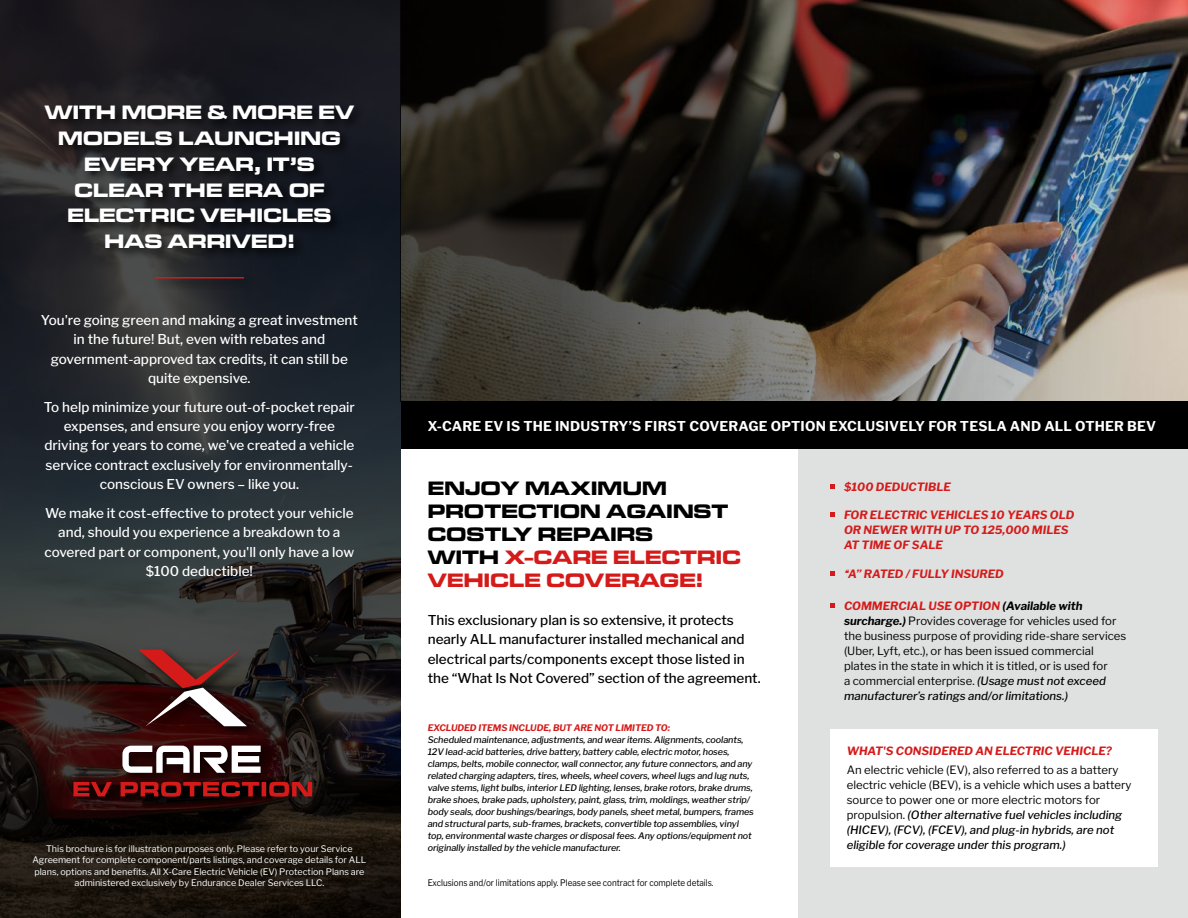
<style>
.page{position:relative;width:1188px;height:918px;background:#fff}
.page>*{position:absolute;margin:0;border:0;box-sizing:border-box;transform-origin:0 0}
.t1{font:20.1px/26px "Microgramma D Bold Exte";letter-spacing:.02em;color:#fff;text-align:center}
.t2{font:20.1px/23.1px "Microgramma D Bold Exte";letter-spacing:.02em;color:#000}
.t3{font:500 13.5px/19.5px "Libre Franklin";color:#fff;text-align:center}
.t4{font:500 13.5px/19.5px "Libre Franklin";color:#000}
.t5{font:700 13.5px "Libre Franklin";letter-spacing:.015em;color:#fff}
.t6{font:11.4px/15px "Libre Franklin";color:#000}
.t7{font:italic 700 11.4px/15px "Libre Franklin";color:#d41b1a}
.t8{font:italic 500 9px/12px "Libre Franklin";letter-spacing:-.01em;color:#000}
.t9{font:9px/11.4px "Libre Franklin";color:#fff;text-align:center}
.t10{font:9px "Libre Franklin";color:#000;scale:.9 1}
.t11{font:italic 700 9px "Libre Franklin";letter-spacing:-.01em;color:#d41b1a}
.s1{color:#d41b1a}
.s2{font-weight:700;font-style:italic;color:#d41b1a}
.s3{font-weight:700;font-style:italic}
.s4{font-weight:500;font-style:italic}
</style>
<div class="page">
<div style="left:798px;top:402px;width:390px;height:516px;background:#dfe0e0"></div>
<div style="left:400px;top:401px;width:788px;height:48px;background:#000"></div>
<svg style="left:0;top:0;width:401px;height:918px;background:#232325"></svg>
<div style="left:137px;top:646px;width:122px;height:93px;background:#000;opacity:.75"></div>
<svg style="left:139px;top:650px;width:108px;height:76px;background:#5e3938"></svg>
<div style="left:70px;top:742px;width:255px;height:68px;background:#000;opacity:.75"></div>
<svg style="left:73px;top:782px;width:239px;height:15px;background:#77100f"></svg>
<svg style="left:122px;top:746px;width:139px;height:27px"></svg>
<div style="left:43px;top:102px;width:323px;height:159px;background:#000;opacity:.75"></div>
<div style="left:153px;top:274px;width:103px;height:17px;background:#000;opacity:.75"></div>
<hr style="left:155px;top:277px;width:89px;height:2px;background:#d41b1a">
<img style="left:400px;top:0;width:788px;height:401px">
<svg style="left:831px;top:484px;width:4px;height:5px"></svg>
<svg style="left:831px;top:513px;width:4px;height:4px"></svg>
<svg style="left:831px;top:571px;width:4px;height:5px"></svg>
<svg style="left:831px;top:603px;width:4px;height:5px"></svg>
<div style="left:831px;top:729px;width:327px;height:137px;background:#fff"></div>
<h1 class="t1" style="left:45px;top:98px;width:311px">WITH MORE &amp; MORE EV<br>MODELS LAUNCHING<br>EVERY YEAR, IT’S<br>CLEAR THE ERA OF<br>ELECTRIC VEHICLES<br>HAS ARRIVED!</h1>
<h2 class="t3" style="left:41px;top:310px;width:319px">You're going green and making a great investment in the future! But, even with rebates and government-approved tax credits, it can still be quite expensive.</h2>
<h2 class="t3" style="left:44px;top:397px;width:312px">To help minimize your future out-of-pocket repair expenses, and ensure you enjoy worry-free driving for years to come, we've created a vehicle service contract exclusively for environmentally&shy;conscious EV owners – like you.</h2>
<h2 class="t3" style="left:44px;top:503px;width:311px">We make it cost-effective to protect your vehicle and, should you experience a breakdown to a covered part or component, you'll only have a low $100 deductible!</h2>
<p class="t9" style="left:32px;top:843px;width:335px">This brochure is for illustration purposes only. Please refer to your Service Agreement for complete component/parts listings, and coverage details for ALL plans, options and benefits. All X-Care Electric Vehicle (EV) Protection Plans are administered exclusively by Endurance Dealer Services LLC.</p>
<h2 class="t5" style="left:428px;top:418px;width:730px">X-CARE EV IS THE INDUSTRY’S FIRST COVERAGE OPTION EXCLUSIVELY FOR TESLA AND ALL OTHER BEV</h2>
<h1 class="t2" style="left:428px;top:476px;width:314px">ENJOY MAXIMUM<br>PROTECTION AGAINST<br>COSTLY REPAIRS<br>WITH <span class="s1">X-CARE ELECTRIC<br>VEHICLE COVERAGE!</span></h1>
<p class="t7" style="left:844px;top:479px;width:109px">$100 DEDUCTIBLE</p>
<p class="t7" style="left:844px;top:508px;width:232px">FOR ELECTRIC VEHICLES 10 YEARS OLD<br>OR NEWER WITH UP TO 125,000 MILES<br>AT TIME OF SALE</p>
<p class="t7" style="left:844px;top:566px;width:161px">“A” RATED / FULLY INSURED</p>
<p class="t6" style="left:844px;top:598px;width:284px"><span class="s2">COMMERCIAL USE OPTION</span> <span class="s3">(Available with surcharge.)</span> Provides coverage for vehicles used for the business purpose of providing ride-share services (Uber, Lyft, etc.), or has been issued commercial plates in the state in which it is titled, or is used for<br>a commercial enterprise. <span class="s4">(Usage must not exceed manufacturer’s ratings and/or limitations.)</span></p>
<h2 class="t4" style="left:428px;top:610px;width:334px">This exclusionary plan is so extensive, it protects nearly ALL manufacturer installed mechanical and electrical parts/components except those listed in the “What Is Not Covered” section of the agreement.</h2>
<p class="t11" style="left:428px;top:722px;width:244px">EXCLUDED ITEMS INCLUDE, BUT ARE NOT LIMITED TO:</p>
<p class="t8" style="left:428px;top:733px;width:328px">Scheduled maintenance, adjustments, and wear items. Alignments, coolants, 12V lead-acid batteries, drive battery, battery cable, electric motor, hoses, clamps, belts, mobile connector, wall connector, any future connectors, and any related charging adapters, tires, wheels, wheel covers, wheel lugs and lug nuts, valve stems, light bulbs, interior LED lighting, lenses, brake rotors, brake drums, brake shoes, brake pads, upholstery, paint, glass, trim, moldings, weather strip/ body seals, door bushings/bearings, body panels, sheet metal, bumpers, frames and structural parts, sub-frames, brackets, convertible top assemblies, vinyl top, environmental waste charges or disposal fees. Any options/equipment not originally installed by the vehicle manufacturer.</p>
<p class="t7" style="left:847px;top:743px;width:267px">WHAT'S CONSIDERED AN ELECTRIC VEHICLE?</p>
<p class="t6" style="left:847px;top:763px;width:286px">An electric vehicle (EV), also referred to as a battery electric vehicle (BEV), is a vehicle which uses a battery source to power one or more electric motors for propulsion. <span class="s4">(Other alternative fuel vehicles including (HICEV), (FCV), (FCEV), and plug-in hybrids, are not eligible for coverage under this program.)</span></p>
<p class="t10" style="left:428px;top:877px;width:319px">Exclusions and/or limitations apply. Please see contract for complete details.</p>
</div>
